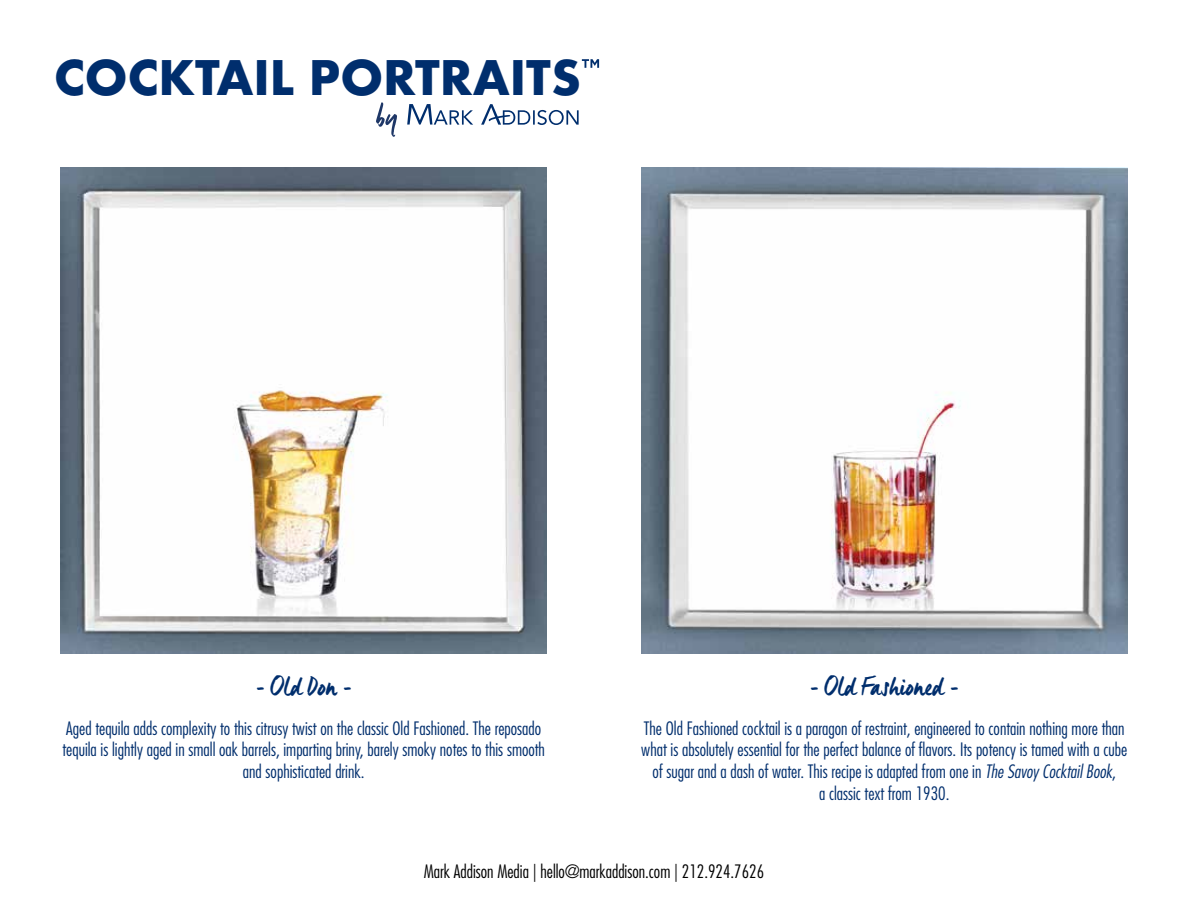
<style>
.page{position:relative;width:1188px;height:918px;background:#fff}
.page>*{position:absolute;margin:0;border:0;box-sizing:border-box;transform-origin:0 0}
.t1{font:700 46.35px "Futura";color:#002e6d}
.t2{font:27px "Manus";color:#002e6d}
.t3{font:300 condensed 18px/21.6px "Futura";color:#002e6d;text-align:center}
.t4{font:300 condensed 18px "Futura";color:#000}
.s1{font-style:italic}
</style>
<div class="page">
<svg style="left:582px;top:59px;width:17px;height:9px"></svg>
<svg style="left:376px;top:102px;width:21px;height:35px"></svg>
<svg style="left:407px;top:104px;width:172px;height:21px"></svg>
<img style="left:61px;top:167px;width:486px;height:486px">
<img style="left:641px;top:167px;width:486px;height:486px">
<h1 class="t1" style="left:54px;top:44px;width:528px">COCKTAIL PORTRAITS</h1>
<h2 class="t2" style="left:256px;top:670px;width:98px">- Old Don -</h2>
<p class="t3" style="left:62px;top:717px;width:484px">Aged tequila adds complexity to this citrusy twist on the classic Old Fashioned. The reposado tequila is lightly aged in small oak barrels, imparting briny, barely smoky notes to this smooth and sophisticated drink.</p>
<h2 class="t2" style="left:809px;top:670px;width:151px">- Old Fashioned -</h2>
<p class="t3" style="left:641px;top:717px;width:487px">The Old Fashioned cocktail is a paragon of restraint, engineered to contain nothing more than what is absolutely essential for the perfect balance of flavors. Its potency is tamed with a cube of sugar and a dash of water. This recipe is adapted from one in <span class="s1">The Savoy Cocktail Book</span>,<br>a classic text from 1930.</p>
<p class="t4" style="left:424px;top:861px;width:342px">Mark Addison Media | hello@markaddison.com | 212.924.7626</p>
</div>
